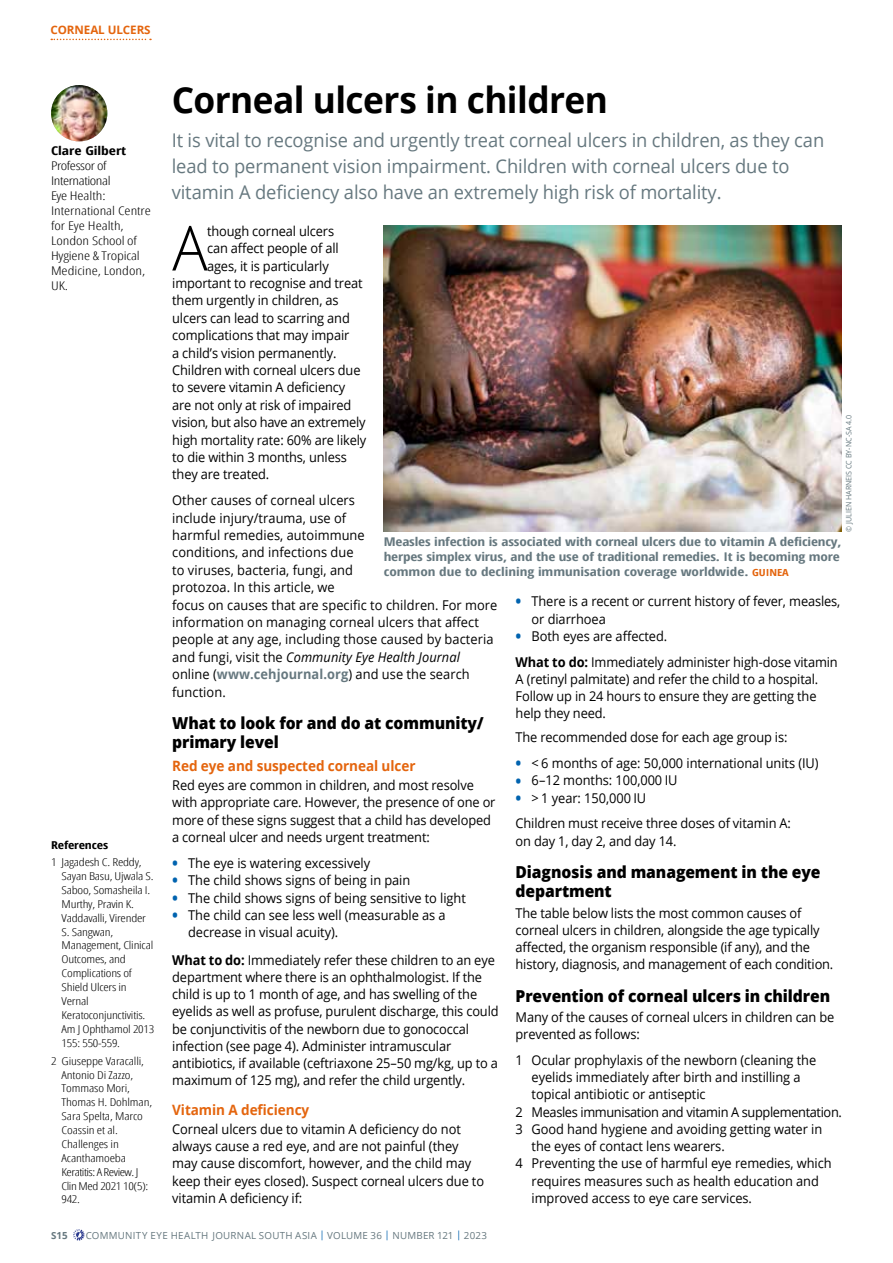
<style>
.page{position:relative;width:893px;height:1263px;background:#fff}
.page>*{position:absolute;margin:0;border:0;box-sizing:border-box;transform-origin:0 0}
.t1{font:300 62.25px "Open Sans";color:#000;scale:.95 1}
.t2{font:700 36px "Open Sans";letter-spacing:-.015em;color:#000}
.t3{font:18.9px/26.1px "Open Sans";letter-spacing:-.005em;color:#66787f}
.t4{font:800 16.5px/19.5px "Open Sans";letter-spacing:-.005em;color:#000;scale:.95 1}
.t5{font:700 14.25px "Open Sans";letter-spacing:-.005em;color:#e4650e;scale:.95 1}
.t6{font:13.5px/17.2px "Open Sans";letter-spacing:-.01em;color:#000;scale:.95 1}
.t7{font:13.5px "Open Sans";letter-spacing:-.03em;color:#000;scale:.95 1}
.t8{font:700 12px/15px "Open Sans Condensed";letter-spacing:-.01em;color:#66787f;scale:1.26 1}
.t9{font:300 12px/15px "Open Sans Condensed";color:#000;scale:1.3 1}
.t10{font:700 12px "Open Sans Condensed";color:#000;scale:1.3 1}
.t11{font:700 11.7px "Open Sans";letter-spacing:-.005em;color:#e4650e}
.t12{font:300 10.8px/14px "Open Sans Condensed";letter-spacing:-.015em;color:#000;scale:1.27 1}
.t13{font:700 10.8px "Open Sans Condensed";letter-spacing:-.01em;color:#000;scale:1.27 1}
.t14{font:9.75px "Open Sans";letter-spacing:.025em;color:#66787f}
.t15{font:700 9.75px "Open Sans";color:#66787f}
.t16{font:7.5px "Open Sans";color:#66787f;scale:.95 1}
.s1{font-style:italic}
.s2{font-weight:700;color:#66787f}
.s3{font-weight:700;font-size:16.5px;color:#0063af}
.s4{font-weight:700}
.s5{font-size:9.75px;color:#e4650e}
.s6{color:#0063af}
</style>
<div class="page">
<svg style="left:73px;top:1229px;width:11px;height:11px"></svg>
<svg style="left:51px;top:39px;width:100px;height:1px"></svg>
<img style="left:384px;top:225px;width:458px;height:306px">
<img style="left:51px;top:85px;width:56px;height:56px;border-radius:28px">
<p class="t11" style="left:50px;top:22px;width:102px">CORNEAL ULCERS</p>
<p class="t10" style="left:51px;top:143px;width:59px">Clare Gilbert</p>
<p class="t9" style="left:51px;top:158px;width:78px">Professor of<br>International<br>Eye Health:<br>International Centre for Eye Health,<br>London School of<br>Hygiene &amp; Tropical<br>Medicine, London,<br>UK.</p>
<p class="t13" style="left:51px;top:838px;width:47px">References</p>
<p class="t12" style="left:62px;top:855px;width:74px;text-indent:-11px">1 Jagadesh C. Reddy,<br>Sayan Basu, Ujwala S.<br>Saboo, Somasheila I.<br>Murthy, Pravin K.<br>Vaddavalli, Virender<br>S. Sangwan,<br>Management, Clinical<br>Outcomes, and<br>Complications of<br>Shield Ulcers in<br>Vernal<br>Keratoconjunctivitis.<br>Am J Ophthamol 2013<br>155: 550-559.</p>
<p class="t12" style="left:62px;top:1053px;width:73px;text-indent:-11px">2 Giuseppe Varacalli,<br>Antonio Di Zazzo,<br>Tommaso Mori,<br>Thomas H. Dohlman,<br>Sara Spelta, Marco<br>Coassin et al.<br>Challenges in<br>Acanthamoeba<br>Keratitis: A Review. J<br>Clin Med 2021 10(5):<br>942.</p>
<h2 class="t2" style="left:172px;top:74px;width:438px">Corneal ulcers in children</h2>
<h3 class="t3" style="left:172px;top:127px;width:654px">It is vital to recognise and urgently treat corneal ulcers in children, as they can lead to permanent vision impairment. Children with corneal ulcers due to vitamin A deficiency also have an extremely high risk of mortality.</h3>
<h1 class="t1" style="left:172px;top:205px;width:39px">A</h1>
<p class="t6" style="left:207px;top:222px;width:135px">though corneal ulcers</p>
<p class="t6" style="left:207px;top:239px;width:140px">can affect people of all</p>
<p class="t6" style="left:207px;top:257px;width:130px">ages, it is particularly</p>
<p class="t6" style="left:172px;top:274px;width:202px">important to recognise and treat</p>
<p class="t6" style="left:172px;top:291px;width:177px">them urgently in children, as</p>
<p class="t6" style="left:172px;top:309px;width:188px">ulcers can lead to scarring and</p>
<p class="t6" style="left:172px;top:326px;width:188px">complications that may impair</p>
<p class="t6" style="left:172px;top:344px;width:175px">a child’s vision permanently.</p>
<p class="t6" style="left:172px;top:361px;width:200px">Children with corneal ulcers due</p>
<p class="t6" style="left:172px;top:378px;width:184px">to severe vitamin A deficiency</p>
<p class="t6" style="left:172px;top:396px;width:190px">are not only at risk of impaired</p>
<p class="t6" style="left:172px;top:413px;width:205px">vision, but also have an extremely</p>
<p class="t6" style="left:172px;top:431px;width:206px">high mortality rate: 60% are likely</p>
<p class="t6" style="left:172px;top:448px;width:185px">to die within 3 months, unless</p>
<p class="t6" style="left:172px;top:465px;width:104px">they are treated.</p>
<p class="t6" style="left:172px;top:491px;width:344px">Other causes of corneal ulcers<br>include injury/trauma, use of<br>harmful remedies, autoimmune<br>conditions, and infections due<br>to viruses, bacteria, fungi, and<br>protozoa. In this article, we<br>focus on causes that are specific to children. For more information on managing corneal ulcers that affect people at any age, including those caused by bacteria and fungi, visit the <span class="s1">Community Eye Health Journal </span>online (<span class="s2">www.cehjournal.org</span>) and use the search function.</p>
<p class="t4" style="left:172px;top:712px;width:330px">What to look for and do at community/ primary level</p>
<p class="t5" style="left:172px;top:755px;width:258px">Red eye and suspected corneal ulcer</p>
<p class="t6" style="left:172px;top:776px;width:342px">Red eyes are common in children, and most resolve with appropriate care. However, the presence of one or more of these signs suggest that a child has developed a corneal ulcer and needs urgent treatment:</p>
<p class="t6" style="left:172px;top:854px;width:210px"><span class="s3">•</span> The eye is watering excessively</p>
<p class="t6" style="left:172px;top:871px;width:252px"><span class="s3">•</span> The child shows signs of being in pain</p>
<p class="t6" style="left:172px;top:889px;width:311px"><span class="s3">•</span> The child shows signs of being sensitive to light</p>
<p class="t6" style="left:188px;top:906px;width:272px;text-indent:-16px"><span class="s3">•</span> The child can see less well (measurable as a decrease in visual acuity).</p>
<p class="t6" style="left:172px;top:951px;width:345px"><span class="s4">What to do:</span> Immediately refer these children to an eye department where there is an ophthalmologist. If the child is up to 1 month of age, and has swelling of the eyelids as well as profuse, purulent discharge, this could be conjunctivitis of the newborn due to gonococcal infection (see page 4). Administer intramuscular antibiotics, if available (ceftriaxone 25–50 mg/kg, up to a maximum of 125 mg), and refer the child urgently.</p>
<p class="t5" style="left:172px;top:1099px;width:146px">Vitamin A deficiency</p>
<p class="t6" style="left:172px;top:1120px;width:330px">Corneal ulcers due to vitamin A deficiency do not always cause a red eye, and are not painful (they may cause discomfort, however, and the child may keep their eyes closed). Suspect corneal ulcers due to vitamin A deficiency if:</p>
<p class="t16" style="left:843px;top:531px;width:124px;rotate:-90deg">© JULIEN HARNEIS CC BY-NC-SA 4.0</p>
<p class="t8" style="left:384px;top:534px;width:365px">Measles infection is associated with corneal ulcers due to vitamin A deficiency, herpes simplex virus, and the use of traditional remedies. It is becoming more common due to declining immunisation coverage worldwide. <span class="s5">GUINEA</span></p>
<p class="t6" style="left:531px;top:592px;width:327px;text-indent:-16px"><span class="s3">•</span> There is a recent or current history of fever, measles, or diarrhoea</p>
<p class="t6" style="left:516px;top:623px;width:341px;line-height:25.7px"><span class="s3">•</span> Both eyes are affected.<br><span class="s4">What to do:</span> Immediately administer high-dose vitamin</p>
<p class="t6" style="left:516px;top:670px;width:320px">A (retinyl palmitate) and refer the child to a hospital.<br>Follow up in 24 hours to ensure they are getting the help they need.</p>
<p class="t6" style="left:516px;top:729px;width:288px">The recommended dose for each age group is:</p>
<p class="t6" style="left:516px;top:754px;width:321px"><span class="s3">•</span> &lt; 6 months of age: 50,000 international units (IU)</p>
<p class="t6" style="left:516px;top:771px;width:172px"><span class="s3">•</span> 6–12 months: 100,000 IU</p>
<p class="t6" style="left:516px;top:784px;width:291px;line-height:25.7px"><span class="s3">•</span> &gt; 1 year: 150,000 IU<br>Children must receive three doses of vitamin A:</p>
<p class="t6" style="left:516px;top:832px;width:171px">on day 1, day 2, and day 14.</p>
<p class="t4" style="left:516px;top:861px;width:323px">Diagnosis and management in the eye department</p>
<p class="t6" style="left:516px;top:904px;width:336px">The table below lists the most common causes of corneal ulcers in children, alongside the age typically affected, the organism responsible (if any), and the history, diagnosis, and management of each condition.</p>
<p class="t4" style="left:516px;top:985px;width:333px">Prevention of corneal ulcers in children</p>
<p class="t6" style="left:516px;top:1008px;width:337px">Many of the causes of corneal ulcers in children can be prevented as follows:</p>
<p class="t6" style="left:516px;top:1051px;width:318px">1 Ocular prophylaxis of the newborn (cleaning the</p>
<p class="t6" style="left:531px;top:1068px;width:285px">eyelids immediately after birth and instilling a</p>
<p class="t6" style="left:531px;top:1085px;width:185px">topical antibiotic or antiseptic</p>
<p class="t7" style="left:516px;top:1102px;width:345px">2 Measles immunisation and vitamin A supplementation.</p>
<p class="t6" style="left:516px;top:1120px;width:324px">3 Good hand hygiene and avoiding getting water in</p>
<p class="t6" style="left:531px;top:1137px;width:205px">the eyes of contact lens wearers.</p>
<p class="t6" style="left:516px;top:1154px;width:334px">4 Preventing the use of harmful eye remedies, which</p>
<p class="t6" style="left:531px;top:1172px;width:304px">requires measures such as health education and</p>
<p class="t6" style="left:531px;top:1189px;width:234px">improved access to eye care services.</p>
<p class="t15" style="left:51px;top:1228px;width:18px">S15</p>
<p class="t14" style="left:86px;top:1228px;width:403px">COMMUNITY EYE HEALTH JOURNAL SOUTH ASIA <span class="s6">|</span> VOLUME 36 <span class="s6">|</span> NUMBER 121 <span class="s6">|</span> 2023</p>
</div>
